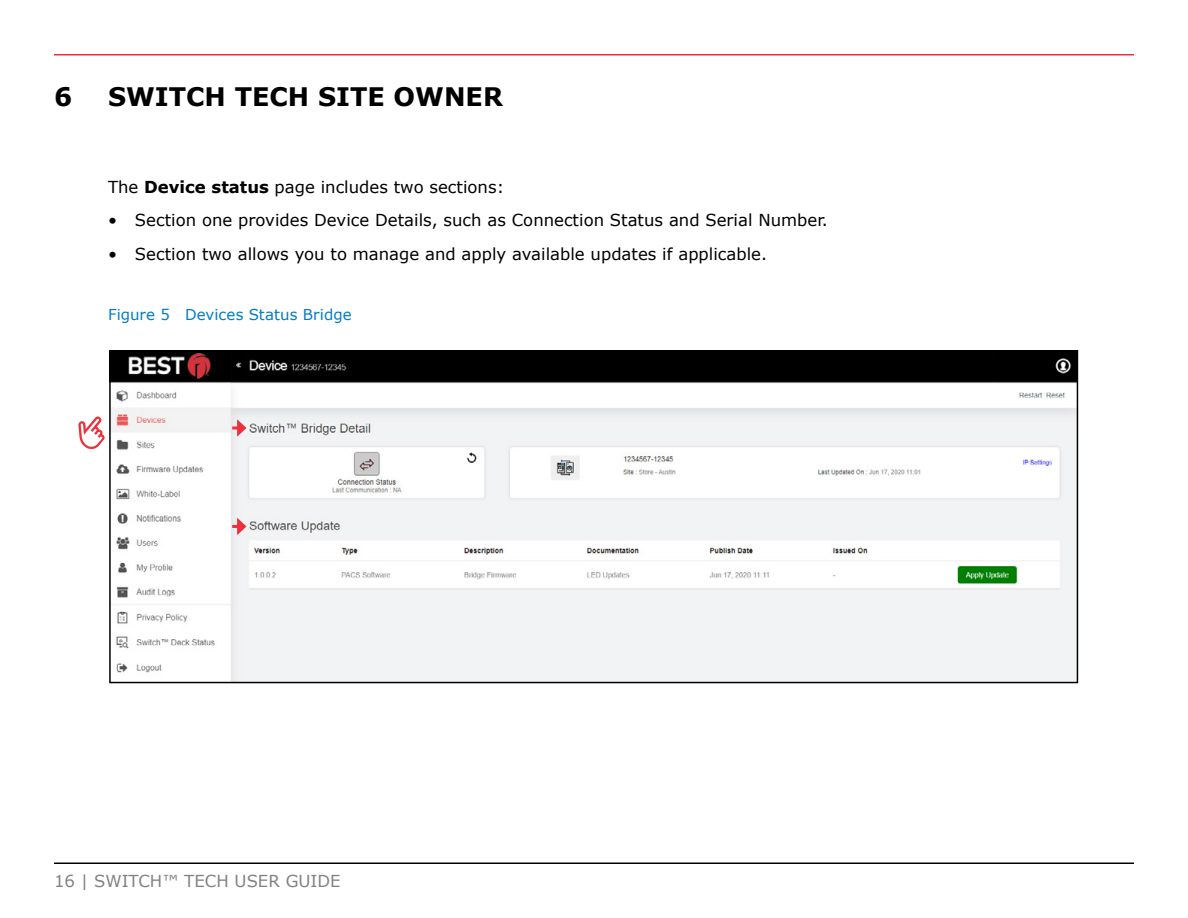
<style>
.page{position:relative;width:1188px;height:918px;background:#fff}
.page>*{position:absolute;margin:0;border:0;box-sizing:border-box;transform-origin:0 0}
.t1{font:700 25.5px "Verdana";color:#000}
.t2{font:16.5px "Verdana";color:#000}
.t3{font:16.5px "Verdana";color:#808285}
.t4{font:15px "Verdana";color:#007dc5}
.s1{font-weight:700}
</style>
<div class="page">
<hr style="left:54px;top:54px;width:1080px;height:2px;background:#ee303c">
<hr style="left:54px;top:862px;width:1080px;height:2px;background:#000">
<img style="left:112px;top:353px;width:963px;height:327px">
<div style="left:109px;top:350px;width:969px;height:333px;border:2px solid #000"></div>
<svg style="left:232px;top:419px;width:14px;height:18px"></svg>
<svg style="left:232px;top:518px;width:14px;height:17px"></svg>
<svg style="left:78px;top:416px;width:27px;height:33px"></svg>
<h1 class="t1" style="left:54px;top:80px;width:20px">6</h1>
<h1 class="t1" style="left:108px;top:80px;width:396px">SWITCH TECH SITE OWNER</h1>
<p class="t2" style="left:108px;top:176px;width:398px">The <span class="s1">Device status</span> page includes two sections:</p>
<p class="t2" style="left:108px;top:210px;width:721px">• Section one provides Device Details, such as Connection Status and Serial Number.</p>
<p class="t2" style="left:108px;top:244px;width:661px">• Section two allows you to manage and apply available updates if applicable.</p>
<p class="t4" style="left:108px;top:305px;width:245px">Figure 5 Devices Status Bridge</p>
<p class="t3" style="left:54px;top:871px;width:288px">16 | SWITCH™ TECH USER GUIDE</p>
</div>
